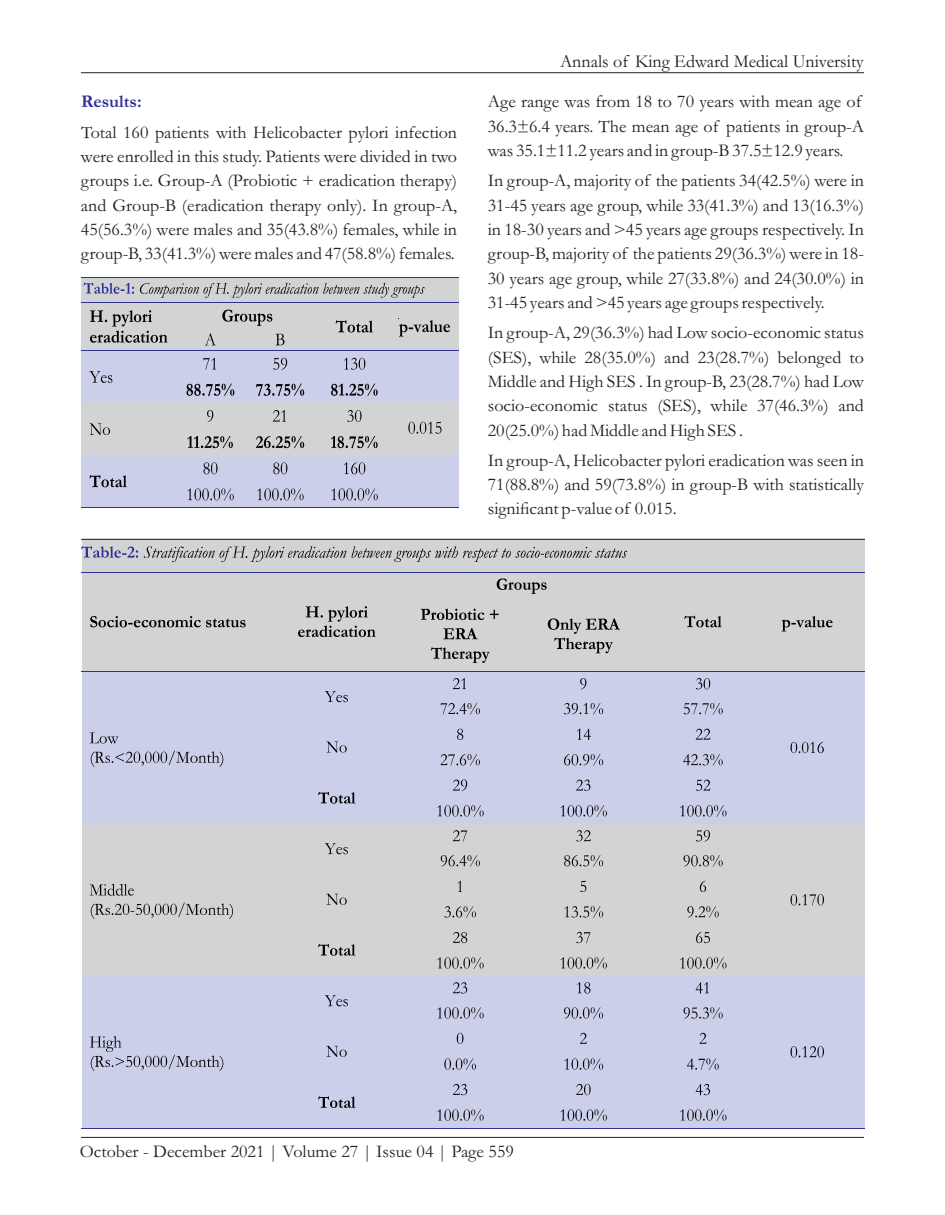
<style>
.page{position:relative;width:945px;height:1215px;background:#fff}
.page>*{position:absolute;margin:0;border:0;box-sizing:border-box;transform-origin:0 0}
.t1{font:18.3px "Garamond";color:#231f20}
.t2{font:18px/24.3px "Garamond";color:#231f20;text-align:justify}
.t3{font:700 18px "Garamond";color:#2e3092}
</style>
<div class="page">
<hr style="left:81px;top:72px;width:783px;height:1px;background:#231f20">
<hr style="left:81px;top:1137px;width:783px;height:1px;background:#231f20">
<div style="left:81px;top:351px;width:378px;height:52px;background:#cccfe9"></div>
<div style="left:81px;top:403px;width:378px;height:53px;background:#d1d3d4"></div>
<div style="left:81px;top:456px;width:378px;height:51px;background:#cccfe9"></div>
<div style="left:81px;top:277px;width:378px;height:26px;background:#d1d3d4"></div>
<div style="left:81px;top:303px;width:378px;height:48px;background:#d1d3d4"></div>
<svg style="left:90px;top:310px;width:78px;height:33px"></svg>
<svg style="left:222px;top:310px;width:50px;height:16px"></svg>
<svg style="left:336px;top:320px;width:37px;height:13px"></svg>
<hr style="left:81px;top:302px;width:378px;height:1px;background:#2e3092">
<hr style="left:81px;top:277px;width:378px;height:1px;background:#2e3092">
<svg style="left:205px;top:333px;width:11px;height:12px"></svg>
<svg style="left:275px;top:334px;width:10px;height:11px"></svg>
<svg style="left:398px;top:318px;width:52px;height:19px"></svg>
<svg style="left:89px;top:371px;width:23px;height:12px"></svg>
<svg style="left:203px;top:358px;width:13px;height:12px"></svg>
<svg style="left:273px;top:358px;width:14px;height:12px"></svg>
<svg style="left:344px;top:358px;width:21px;height:12px"></svg>
<svg style="left:408px;top:422px;width:34px;height:12px"></svg>
<hr style="left:81px;top:351px;width:378px;height:1px;background:#2e3092">
<svg style="left:187px;top:384px;width:47px;height:12px"></svg>
<svg style="left:256px;top:384px;width:48px;height:12px"></svg>
<svg style="left:331px;top:384px;width:47px;height:12px"></svg>
<svg style="left:90px;top:423px;width:20px;height:12px"></svg>
<svg style="left:207px;top:410px;width:6px;height:12px"></svg>
<svg style="left:273px;top:410px;width:13px;height:12px"></svg>
<svg style="left:347px;top:410px;width:15px;height:12px"></svg>
<svg style="left:187px;top:436px;width:46px;height:12px"></svg>
<svg style="left:256px;top:436px;width:48px;height:12px"></svg>
<svg style="left:331px;top:436px;width:47px;height:12px"></svg>
<svg style="left:89px;top:475px;width:38px;height:12px"></svg>
<svg style="left:203px;top:462px;width:15px;height:12px"></svg>
<svg style="left:273px;top:462px;width:14px;height:12px"></svg>
<svg style="left:344px;top:462px;width:21px;height:12px"></svg>
<svg style="left:187px;top:488px;width:47px;height:13px"></svg>
<svg style="left:257px;top:488px;width:47px;height:13px"></svg>
<svg style="left:331px;top:488px;width:47px;height:13px"></svg>
<hr style="left:81px;top:507px;width:378px;height:1px;background:#2e3092">
<svg style="left:140px;top:283px;width:285px;height:15px"></svg>
<svg style="left:83px;top:283px;width:51px;height:11px"></svg>
<div style="left:82px;top:976px;width:783px;height:152px;background:#cccfe9"></div>
<div style="left:82px;top:823px;width:783px;height:153px;background:#d1d3d4"></div>
<div style="left:82px;top:671px;width:783px;height:152px;background:#cccfe9"></div>
<div style="left:82px;top:539px;width:783px;height:34px;background:#d1d3d4"></div>
<div style="left:82px;top:573px;width:783px;height:98px;background:#d1d3d4"></div>
<svg style="left:81px;top:546px;width:57px;height:12px"></svg>
<svg style="left:144px;top:546px;width:483px;height:16px"></svg>
<svg style="left:90px;top:616px;width:156px;height:11px"></svg>
<svg style="left:298px;top:606px;width:78px;height:31px"></svg>
<svg style="left:497px;top:578px;width:50px;height:16px"></svg>
<svg style="left:684px;top:616px;width:38px;height:11px"></svg>
<svg style="left:782px;top:616px;width:51px;height:16px"></svg>
<hr style="left:81px;top:572px;width:784px;height:1px;background:#2e3092">
<hr style="left:81px;top:539px;width:784px;height:1px;background:#2e3092">
<svg style="left:421px;top:609px;width:78px;height:11px"></svg>
<svg style="left:443px;top:628px;width:35px;height:11px"></svg>
<svg style="left:431px;top:647px;width:59px;height:16px"></svg>
<svg style="left:548px;top:618px;width:72px;height:35px"></svg>
<svg style="left:90px;top:732px;width:29px;height:12px"></svg>
<svg style="left:91px;top:751px;width:132px;height:16px"></svg>
<svg style="left:325px;top:691px;width:23px;height:11px"></svg>
<svg style="left:453px;top:678px;width:13px;height:11px"></svg>
<svg style="left:580px;top:678px;width:6px;height:11px"></svg>
<svg style="left:696px;top:678px;width:14px;height:11px"></svg>
<svg style="left:791px;top:742px;width:33px;height:11px"></svg>
<hr style="left:81px;top:671px;width:784px;height:1px;background:#2e3092">
<svg style="left:441px;top:703px;width:39px;height:12px"></svg>
<svg style="left:564px;top:703px;width:39px;height:12px"></svg>
<svg style="left:684px;top:703px;width:39px;height:12px"></svg>
<svg style="left:326px;top:741px;width:21px;height:12px"></svg>
<svg style="left:457px;top:729px;width:6px;height:11px"></svg>
<svg style="left:577px;top:729px;width:14px;height:11px"></svg>
<svg style="left:696px;top:729px;width:14px;height:11px"></svg>
<svg style="left:440px;top:754px;width:40px;height:12px"></svg>
<svg style="left:564px;top:754px;width:39px;height:12px"></svg>
<svg style="left:683px;top:754px;width:40px;height:12px"></svg>
<svg style="left:318px;top:792px;width:37px;height:12px"></svg>
<svg style="left:453px;top:780px;width:14px;height:11px"></svg>
<svg style="left:576px;top:780px;width:14px;height:11px"></svg>
<svg style="left:696px;top:780px;width:14px;height:11px"></svg>
<svg style="left:437px;top:805px;width:47px;height:12px"></svg>
<svg style="left:561px;top:805px;width:46px;height:12px"></svg>
<svg style="left:680px;top:805px;width:46px;height:12px"></svg>
<svg style="left:90px;top:884px;width:44px;height:12px"></svg>
<svg style="left:91px;top:903px;width:142px;height:16px"></svg>
<svg style="left:325px;top:843px;width:23px;height:11px"></svg>
<svg style="left:453px;top:830px;width:14px;height:11px"></svg>
<svg style="left:576px;top:830px;width:15px;height:11px"></svg>
<svg style="left:696px;top:830px;width:14px;height:12px"></svg>
<svg style="left:791px;top:894px;width:33px;height:11px"></svg>
<svg style="left:441px;top:855px;width:39px;height:12px"></svg>
<svg style="left:564px;top:855px;width:39px;height:12px"></svg>
<svg style="left:684px;top:855px;width:39px;height:12px"></svg>
<svg style="left:326px;top:894px;width:21px;height:11px"></svg>
<svg style="left:457px;top:881px;width:5px;height:11px"></svg>
<svg style="left:580px;top:881px;width:6px;height:11px"></svg>
<svg style="left:700px;top:881px;width:6px;height:11px"></svg>
<svg style="left:444px;top:906px;width:32px;height:12px"></svg>
<svg style="left:564px;top:906px;width:39px;height:12px"></svg>
<svg style="left:687px;top:906px;width:32px;height:12px"></svg>
<svg style="left:318px;top:944px;width:37px;height:12px"></svg>
<svg style="left:453px;top:932px;width:14px;height:11px"></svg>
<svg style="left:576px;top:932px;width:15px;height:11px"></svg>
<svg style="left:696px;top:932px;width:14px;height:11px"></svg>
<svg style="left:437px;top:957px;width:47px;height:12px"></svg>
<svg style="left:561px;top:957px;width:46px;height:12px"></svg>
<svg style="left:680px;top:957px;width:46px;height:12px"></svg>
<svg style="left:90px;top:1036px;width:133px;height:35px"></svg>
<svg style="left:325px;top:995px;width:23px;height:11px"></svg>
<svg style="left:453px;top:982px;width:14px;height:12px"></svg>
<svg style="left:577px;top:982px;width:13px;height:12px"></svg>
<svg style="left:696px;top:982px;width:13px;height:11px"></svg>
<svg style="left:791px;top:1046px;width:33px;height:11px"></svg>
<svg style="left:437px;top:1007px;width:47px;height:12px"></svg>
<svg style="left:564px;top:1007px;width:39px;height:12px"></svg>
<svg style="left:684px;top:1007px;width:39px;height:12px"></svg>
<svg style="left:326px;top:1046px;width:21px;height:11px"></svg>
<svg style="left:457px;top:1033px;width:6px;height:11px"></svg>
<svg style="left:580px;top:1033px;width:7px;height:11px"></svg>
<svg style="left:699px;top:1033px;width:7px;height:11px"></svg>
<svg style="left:444px;top:1058px;width:32px;height:12px"></svg>
<svg style="left:564px;top:1058px;width:39px;height:12px"></svg>
<svg style="left:687px;top:1058px;width:32px;height:12px"></svg>
<svg style="left:318px;top:1096px;width:37px;height:12px"></svg>
<svg style="left:453px;top:1084px;width:14px;height:11px"></svg>
<svg style="left:576px;top:1084px;width:15px;height:11px"></svg>
<svg style="left:696px;top:1084px;width:14px;height:11px"></svg>
<svg style="left:437px;top:1109px;width:47px;height:12px"></svg>
<svg style="left:561px;top:1109px;width:46px;height:12px"></svg>
<svg style="left:680px;top:1109px;width:46px;height:12px"></svg>
<hr style="left:81px;top:1128px;width:784px;height:1px;background:#2e3092">
<p class="t3" style="left:81px;top:96px;width:62px">Results:</p>
<p class="t2" style="left:81px;top:122px;width:378px">Total 160 patients with Helicobacter pylori infection were enrolled in this study. Patients were divided in two groups i.e. Group-A (Probiotic + eradication therapy) and Group-B (eradication therapy only). In group-A, 45(56.3%) were males and 35(43.8%) females, while in group-B, 33(41.3%) were males and 47(58.8%) females.</p>
<p class="t1" style="left:560px;top:55px;width:305px">Annals of King Edward Medical University</p>
<p class="t2" style="left:488px;top:92px;width:378px;text-align:left">Age range was from 18 to 70 years with mean age of<br>36.3±6.4 years. The mean age of patients in group-A was 35.1±11.2 years and in group-B 37.5±12.9 years.</p>
<p class="t2" style="left:488px;top:171px;width:378px">In group-A, majority of the patients 34(42.5%) were in 31-45 years age group, while 33(41.3%) and 13(16.3%) in 18-30 years and &gt;45 years age groups respectively. In group-B, majority of the patients 29(36.3%) were in 18- 30 years age group, while 27(33.8%) and 24(30.0%) in 31-45 years and &gt;45 years age groups respectively.</p>
<p class="t2" style="left:488px;top:323px;width:378px">In group-A, 29(36.3%) had Low socio-economic status (SES), while 28(35.0%) and 23(28.7%) belonged to Middle and High SES . In group-B, 23(28.7%) had Low socio-economic status (SES), while 37(46.3%) and 20(25.0%) had Middle and High SES .</p>
<p class="t2" style="left:488px;top:450px;width:378px">In group-A, Helicobacter pylori eradication was seen in 71(88.8%) and 59(73.8%) in group-B with statistically significant p-value of 0.015.</p>
<p class="t2" style="left:80px;top:1141px;width:436px">October - December 2021 | Volume 27 | Issue 04 | Page 559</p>
</div>
